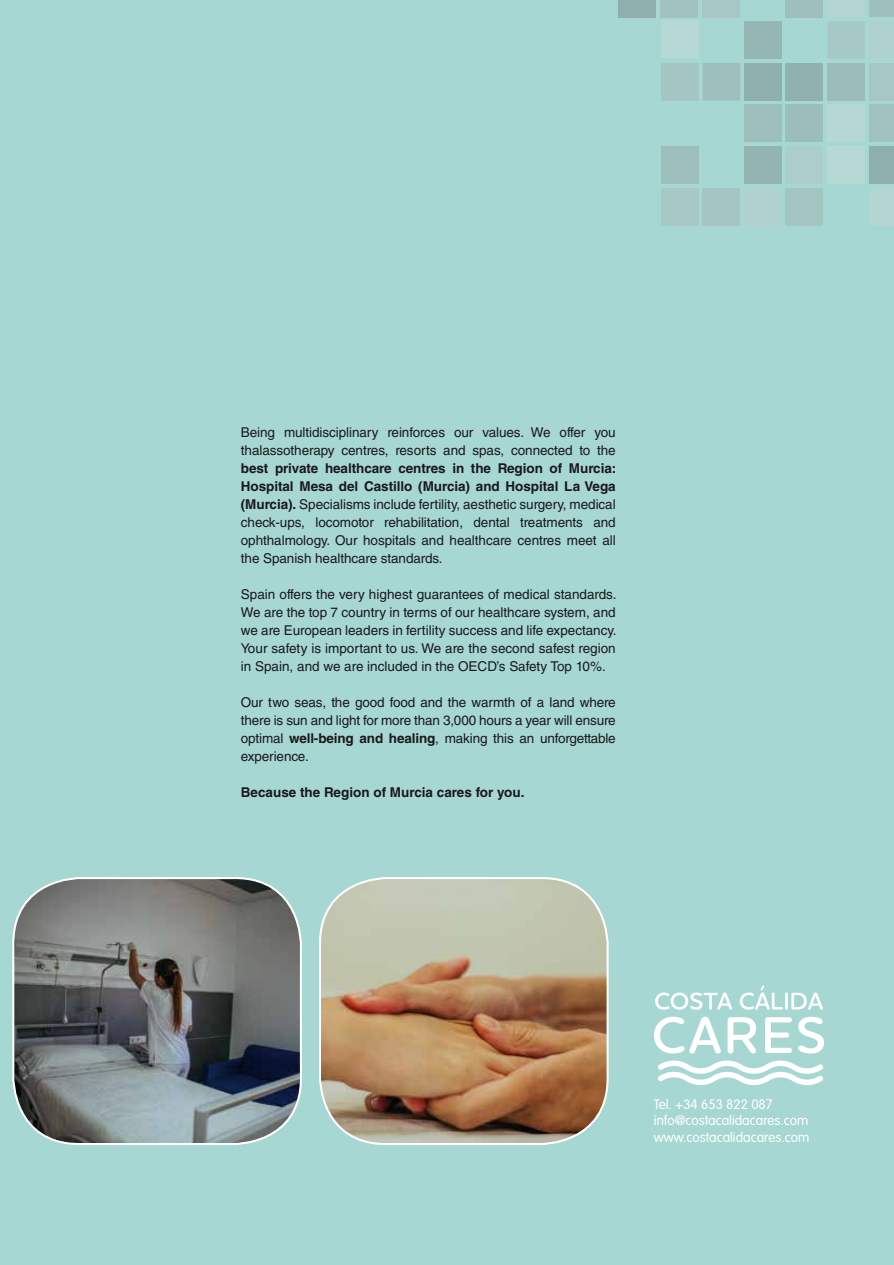
<style>
.page{position:relative;width:894px;height:1265px;background:#a6d7d2}
.page>*{position:absolute;margin:0;border:0;box-sizing:border-box;transform-origin:0 0}
.t1{font:13.5px/18px "Helvetica LT Std";letter-spacing:-.005em;color:#1a171c;text-align:justify}
.t2{font:300 13.5px/16.2px "VAG Rounded Std";color:#fff}
.t3{font:700 13.5px "Helvetica LT Std";color:#1a171c}
.s1{font-weight:700}
</style>
<div class="page">
<svg style="left:654px;top:1016px;width:67px;height:37px"></svg>
<svg style="left:727px;top:1017px;width:29px;height:36px"></svg>
<svg style="left:765px;top:1017px;width:27px;height:36px"></svg>
<svg style="left:798px;top:1016px;width:26px;height:37px"></svg>
<svg style="left:655px;top:992px;width:77px;height:17px"></svg>
<svg style="left:740px;top:985px;width:83px;height:24px"></svg>
<svg style="left:658px;top:1060px;width:165px;height:25px"></svg>
<div style="left:869px;top:0;width:25px;height:17px;background:#9ec0bd"></div>
<div style="left:827px;top:21px;width:38px;height:38px;background:#a7c9c6"></div>
<div style="left:786px;top:63px;width:37px;height:37px;background:#8fb2ae"></div>
<div style="left:869px;top:63px;width:25px;height:37px;background:#a5c8c4"></div>
<div style="left:827px;top:105px;width:38px;height:37px;background:#b6d8d4"></div>
<div style="left:786px;top:146px;width:37px;height:38px;background:#accecb"></div>
<div style="left:869px;top:146px;width:25px;height:38px;background:#8eb0ad"></div>
<div style="left:827px;top:0;width:38px;height:17px;background:#b3d6d2"></div>
<div style="left:869px;top:21px;width:25px;height:38px;background:#aed1cd"></div>
<div style="left:827px;top:63px;width:38px;height:37px;background:#9abdb9"></div>
<div style="left:786px;top:105px;width:37px;height:37px;background:#9cbebb"></div>
<div style="left:869px;top:105px;width:25px;height:37px;background:#a1c3c0"></div>
<div style="left:827px;top:146px;width:38px;height:38px;background:#b6d9d5"></div>
<div style="left:786px;top:188px;width:37px;height:38px;background:#a3c6c2"></div>
<div style="left:869px;top:188px;width:25px;height:38px;background:#b3d6d2"></div>
<div style="left:703px;top:188px;width:37px;height:38px;background:#a4c6c3"></div>
<div style="left:661px;top:146px;width:37px;height:38px;background:#9dc0bc"></div>
<div style="left:744px;top:146px;width:38px;height:38px;background:#92b5b1"></div>
<div style="left:661px;top:63px;width:37px;height:37px;background:#a3c6c2"></div>
<div style="left:744px;top:63px;width:38px;height:37px;background:#8fb1ad"></div>
<div style="left:661px;top:188px;width:37px;height:38px;background:#a7c9c6"></div>
<div style="left:744px;top:188px;width:38px;height:38px;background:#afd2ce"></div>
<div style="left:744px;top:105px;width:38px;height:37px;background:#9dc0bc"></div>
<div style="left:703px;top:63px;width:37px;height:37px;background:#9dc0bc"></div>
<div style="left:744px;top:21px;width:38px;height:38px;background:#95b7b3"></div>
<div style="left:785px;top:0;width:38px;height:18px;background:#9ec0bd"></div>
<div style="left:702px;top:0;width:37px;height:18px;background:#a5c8c4"></div>
<div style="left:618px;top:0;width:38px;height:18px;background:#8eb0ad"></div>
<div style="left:660px;top:0;width:38px;height:18px;background:#a1c3c0"></div>
<div style="left:661px;top:20px;width:38px;height:38px;background:#b6d9d5"></div>
<img style="left:320px;top:878px;width:288px;height:266px">
<div style="left:319px;top:877px;width:290px;height:268px;border:2px solid #fff;border-radius:66px"></div>
<img style="left:13px;top:878px;width:288px;height:266px">
<div style="left:12px;top:877px;width:290px;height:268px;border:2px solid #fff;border-radius:66px"></div>
<p class="t1" style="left:241px;top:423px;width:376px">Being multidisciplinary reinforces our values. We offer you thalassotherapy centres, resorts and spas, connected to the</p>
<p class="t1" style="left:241px;top:459px;width:377px"><span class="s1">best private healthcare centres in the Region of Murcia:<br>Hospital Mesa del Castillo (Murcia) and Hospital La Vega (Murcia).</span> Specialisms include fertility, aesthetic surgery, medical check-ups, locomotor rehabilitation, dental treatments and ophthalmology. Our hospitals and healthcare centres meet all the Spanish healthcare standards.</p>
<p class="t1" style="left:241px;top:585px;width:377px">Spain offers the very highest guarantees of medical standards.<br>We are the top 7 country in terms of our healthcare system, and we are European leaders in fertility success and life expectancy.<br>Your safety is important to us. We are the second safest region in Spain, and we are included in the OECD’s Safety Top 10%.</p>
<p class="t1" style="left:241px;top:693px;width:376px">Our two seas, the good food and the warmth of a land where there is sun and light for more than 3,000 hours a year will ensure optimal <span class="s1">well-being and healing</span>, making this an unforgettable experience.</p>
<p class="t3" style="left:241px;top:784px;width:285px">Because the Region of Murcia cares for you.</p>
<p class="t2" style="left:654px;top:1097px;width:157px">Tel. +34 653 822 087 info@costacalidacares.com www.costacalidacares.com</p>
</div>
